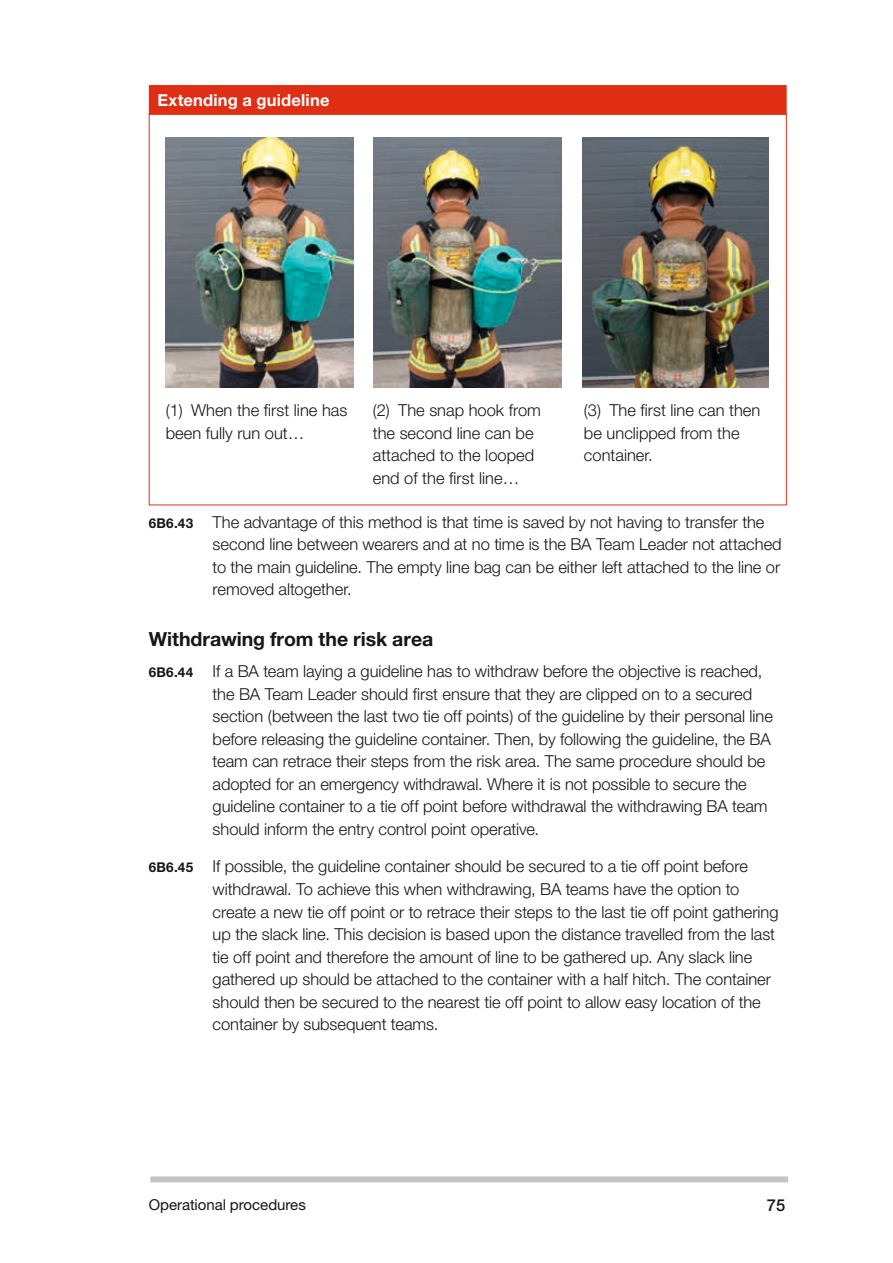
<style>
.page{position:relative;width:893px;height:1263px;background:#fff}
.page>*{position:absolute;margin:0;border:0;box-sizing:border-box;transform-origin:0 0}
.Heading_2{font:700 19.5px "Helvetica Neue";letter-spacing:-.005em;color:#151616}
.t1{font:300 16.5px/22.5px "Helvetica Neue";letter-spacing:-.005em;color:#151616}
.t2{font:700 16.5px "Helvetica Neue";letter-spacing:.01em;color:#fff}
.t3{font:500 16.5px "Helvetica Neue";color:#151616}
.t4{font:15px "Helvetica Neue";color:#151616}
.s1{font-weight:700;font-size:13.5px}
</style>
<div class="page">
<div style="left:150px;top:1176px;width:638px;height:6px;background:#c5c5c5"></div>
<div style="left:149px;top:85px;width:638px;height:30px;background:#e02e15"></div>
<img style="left:374px;top:137px;width:188px;height:251px">
<img style="left:166px;top:137px;width:188px;height:251px">
<img style="left:583px;top:137px;width:186px;height:251px">
<p class="t2" style="left:157px;top:90px;width:174px">Extending a guideline</p>
<p class="t1" style="left:166px;top:399px;width:183px">(1) When the first line has been fully run out…</p>
<p class="t1" style="left:373px;top:399px;width:170px">(2) The snap hook from the second line can be attached to the looped end of the first line…</p>
<p class="t1" style="left:584px;top:399px;width:178px">(3) The first line can then be unclipped from the container.</p>
<p class="t1" style="left:213px;top:510px;width:571px;text-indent:-64px"><span class="s1">6B6.43</span> The advantage of this method is that time is saved by not having to transfer the second line between wearers and at no time is the BA Team Leader not attached to the main guideline. The empty line bag can be either left attached to the line or removed altogether.</p>
<p class="Heading_2" style="left:149px;top:627px;width:286px">Withdrawing from the risk area</p>
<p class="t1" style="left:213px;top:660px;width:562px;text-indent:-64px"><span class="s1">6B6.44</span> If a BA team laying a guideline has to withdraw before the objective is reached, the BA Team Leader should first ensure that they are clipped on to a secured section (between the last two tie off points) of the guideline by their personal line before releasing the guideline container. Then, by following the guideline, the BA team can retrace their steps from the risk area. The same procedure should be adopted for an emergency withdrawal. Where it is not possible to secure the guideline container to a tie off point before withdrawal the withdrawing BA team should inform the entry control point operative.</p>
<p class="t1" style="left:213px;top:855px;width:567px;text-indent:-64px"><span class="s1">6B6.45</span> If possible, the guideline container should be secured to a tie off point before withdrawal. To achieve this when withdrawing, BA teams have the option to create a new tie off point or to retrace their steps to the last tie off point gathering up the slack line. This decision is based upon the distance travelled from the last tie off point and therefore the amount of line to be gathered up. Any slack line gathered up should be attached to the container with a half hitch. The container should then be secured to the nearest tie off point to allow easy location of the container by subsequent teams.</p>
<p class="t4" style="left:149px;top:1196px;width:159px">Operational procedures</p>
<p class="t3" style="left:767px;top:1195px;width:20px">75</p>
</div>
